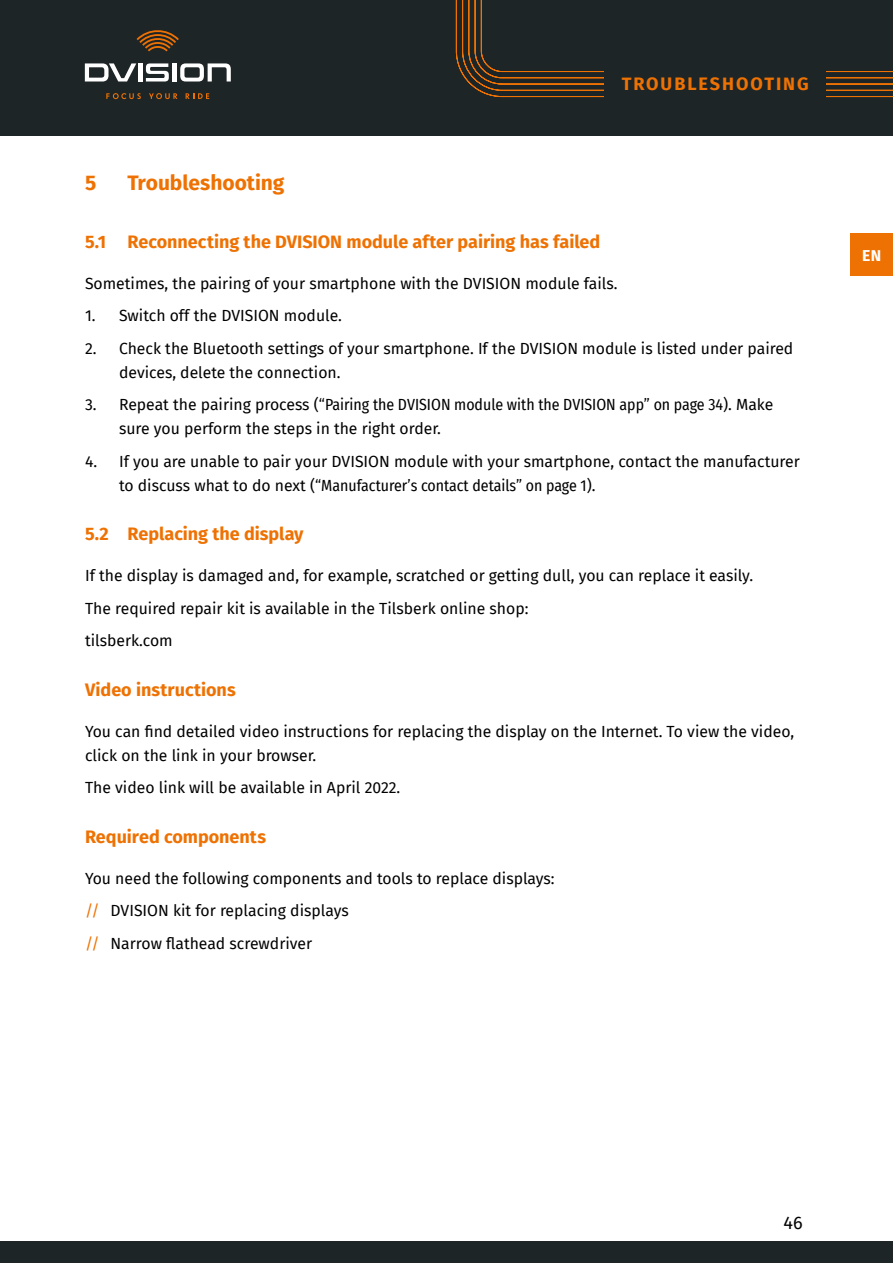
<style>
.page{position:relative;width:893px;height:1263px;background:#fff}
.page>*{position:absolute;margin:0;border:0;box-sizing:border-box;transform-origin:0 0}
.t1{font:700 21px "Fira Sans";letter-spacing:-.005em;color:#ee7203}
.t2{font:700 18px "Fira Sans";color:#ee7203}
.t3{font:700 18px "Fira Sans";letter-spacing:.11em;color:#ee7203}
.t4{font:18px "Fira Sans";color:#000}
.t5{font:15.75px/32.5px "Fira Sans";color:#000}
.t6{font:15.75px "Fira Sans Condensed";color:#000}
.t7{font:700 15.75px "Fira Sans";color:#fff}
.s1{font-family:"Fira Sans"}
.s2{color:#ee7203}
</style>
<div class="page">
<div style="left:0;top:0;width:893px;height:136px;background:#1e2527"></div>
<svg style="left:85px;top:63px;width:51px;height:18px"></svg>
<hr style="left:138px;top:63px;width:4px;height:18px;background:#fff">
<svg style="left:146px;top:63px;width:23px;height:18px"></svg>
<div style="left:172px;top:63px;width:5px;height:18px;background:#fff"></div>
<svg style="left:180px;top:63px;width:51px;height:18px"></svg>
<svg style="left:137px;top:30px;width:42px;height:21px"></svg>
<svg style="left:106px;top:93px;width:35px;height:6px"></svg>
<svg style="left:149px;top:93px;width:28px;height:6px"></svg>
<svg style="left:186px;top:93px;width:23px;height:6px"></svg>
<svg style="left:456px;top:0;width:437px;height:97px"></svg>
<div style="left:605px;top:56px;width:221px;height:51px;background:#1e2527"></div>
<div style="left:0;top:1242px;width:893px;height:21px;background:#1e2527"></div>
<div style="left:850px;top:233px;width:43px;height:42px;background:#ee7203"></div>
<p class="t3" style="left:622px;top:69px;width:189px">TROUBLESHOOTING</p>
<h1 class="t1" style="left:85px;top:165px;width:13px">5</h1>
<h1 class="t1" style="left:128px;top:165px;width:158px">Troubleshooting</h1>
<p class="t2" style="left:85px;top:226px;width:517px">5.1 Reconnecting the DVISION module after pairing has failed</p>
<p class="t5" style="left:85px;top:267px;width:534px">Sometimes, the pairing of your smartphone with the DVISION module fails.</p>
<p class="t5" style="left:85px;top:299px;width:258px">1. Switch off the DVISION module.</p>
<p class="t5" style="left:119px;top:336px;width:676px;line-height:24px;text-indent:-34px">2. Check the Bluetooth settings of your smartphone. If the DVISION module is listed under paired devices, delete the connection.</p>
<p class="t6" style="left:85px;top:393px;width:690px"><span class="s1">3. Repeat the pairing process (</span>“Pairing the DVISION module with the DVISION app” on page 34<span class="s1">). Make</span></p>
<p class="t5" style="left:119px;top:412px;width:323px">sure you perform the steps in the right order.</p>
<p class="t5" style="left:85px;top:445px;width:716px">4. If you are unable to pair your DVISION module with your smartphone, contact the manufacturer</p>
<p class="t6" style="left:119px;top:473px;width:478px"><span class="s1">to discuss what to do next (</span>“Manufacturer’s contact details” on page 1<span class="s1">).</span></p>
<p class="t2" style="left:85px;top:519px;width:220px">5.2 Replacing the display</p>
<p class="t5" style="left:85px;top:559px;width:670px">If the display is damaged and, for example, scratched or getting dull, you can replace it easily.<br>The required repair kit is available in the Tilsberk online shop:<br>tilsberk.com</p>
<p class="t2" style="left:85px;top:674px;width:152px">Video instructions</p>
<p class="t5" style="left:85px;top:719px;width:711px;line-height:24px">You can find detailed video instructions for replacing the display on the Internet. To view the video, click on the link in your browser.</p>
<p class="t5" style="left:85px;top:771px;width:317px">The video link will be available in April 2022.</p>
<p class="t2" style="left:85px;top:821px;width:183px">Required components</p>
<p class="t5" style="left:85px;top:862px;width:471px">You need the following components and tools to replace displays: <span class="s2">//</span> DVISION kit for replacing displays<br><span class="s2">//</span> Narrow flathead screwdriver</p>
<p class="t7" style="left:862px;top:243px;width:20px">EN</p>
<p class="t4" style="left:784px;top:1209px;width:21px">46</p>
</div>
